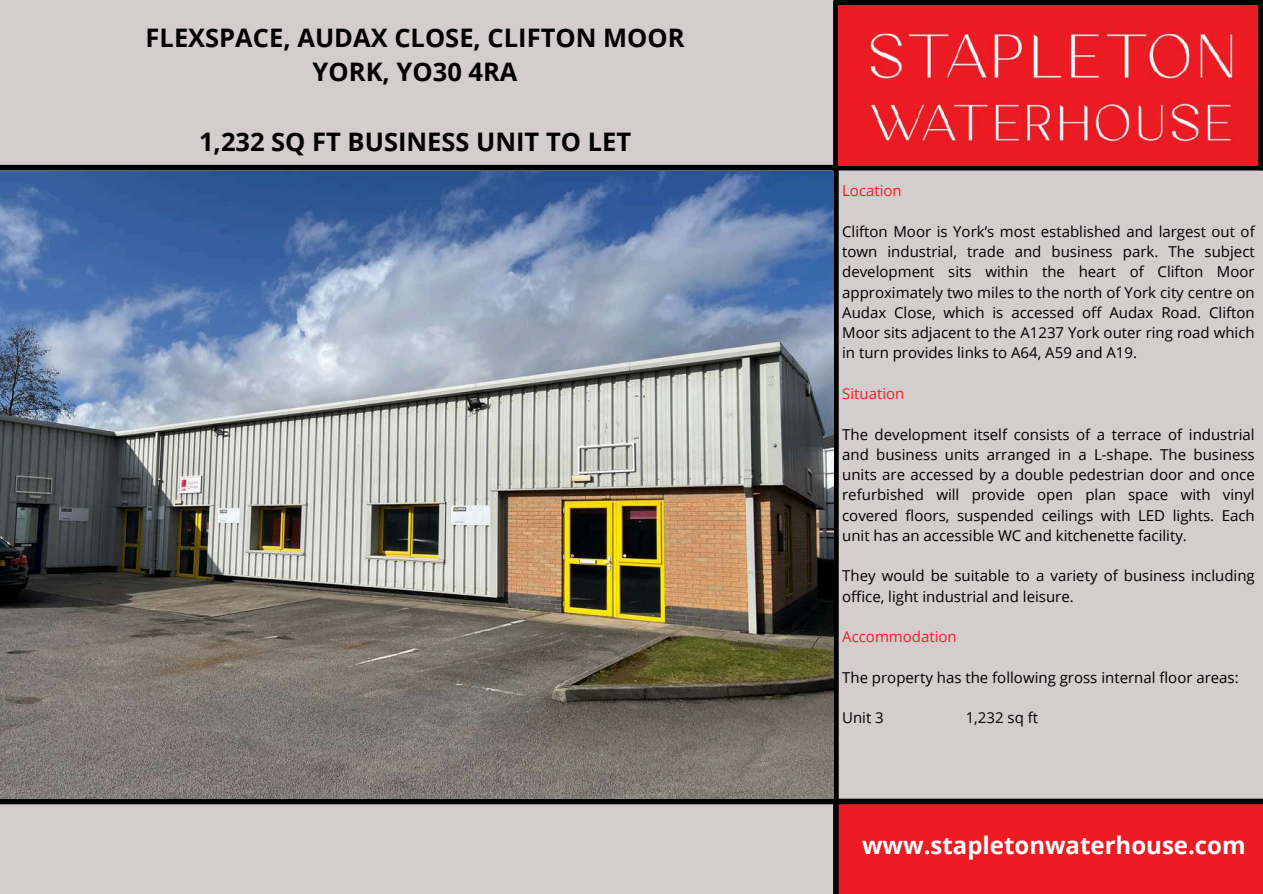
<style>
.page{position:relative;width:1263px;height:894px;background:#fff}
.page>*{position:absolute;margin:0;border:0;box-sizing:border-box;transform-origin:0 0}
.t1{font:700 25.5px/34.8px "Open Sans";color:#000;text-align:center}
.t2{font:700 24px "Open Sans";color:#fff}
.t3{font:15px/20.2px "Open Sans";color:#000;text-align:justify}
.t4{font:15px "Open Sans";color:#f71d25}
</style>
<div class="page">
<div style="left:0;top:0;width:893px;height:468px;background:#d3cdcd"></div>
<div style="left:845px;top:125px;width:418px;height:673px;background:#d3cdcd"></div>
<div style="left:0;top:753px;width:845px;height:140px;background:#d3cdcd"></div>
<div style="left:836px;top:804px;width:427px;height:89px;background:#ed1c24"></div>
<div style="left:0;top:165px;width:1263px;height:5px;background:#000"></div>
<div style="left:0;top:798px;width:1263px;height:6px;background:#000"></div>
<div style="left:833px;top:2px;width:6px;height:891px;background:#000"></div>
<div style="left:839px;top:0;width:424px;height:6px;background:#000"></div>
<img style="left:839px;top:6px;width:419px;height:159px">
<div style="left:1258px;top:3px;width:5px;height:165px;background:#000"></div>
<img style="left:0;top:172px;width:833px;height:626px">
<h1 class="t1" style="left:146px;top:19px;width:540px">FLEXSPACE, AUDAX CLOSE, CLIFTON MOOR<br>YORK, YO30 4RA</h1>
<h1 class="t1" style="left:199px;top:124px;width:433px">1,232 SQ FT BUSINESS UNIT TO LET</h1>
<p class="t4" style="left:842px;top:180px;width:61px">Location</p>
<p class="t3" style="left:842px;top:221px;width:414px">Clifton Moor is York’s most established and largest out of town industrial, trade and business park. The subject development sits within the heart of Clifton Moor approximately two miles to the north of York city centre on Audax Close, which is accessed off Audax Road. Clifton Moor sits adjacent to the A1237 York outer ring road which in turn provides links to A64, A59 and A19.</p>
<p class="t4" style="left:842px;top:383px;width:64px">Situation</p>
<p class="t3" style="left:842px;top:423px;width:414px">The development itself consists of a terrace of industrial and business units arranged in a L-shape. The business units are accessed by a double pedestrian door and once refurbished will provide open plan space with vinyl covered floors, suspended ceilings with LED lights. Each unit has an accessible WC and kitchenette facility.</p>
<p class="t3" style="left:842px;top:565px;width:414px">They would be suitable to a variety of business including office, light industrial and leisure.</p>
<p class="t4" style="left:842px;top:626px;width:116px">Accommodation</p>
<p class="t3" style="left:842px;top:666px;width:398px">The property has the following gross internal floor areas:</p>
<p class="t3" style="left:842px;top:707px;width:43px">Unit 3</p>
<p class="t3" style="left:966px;top:707px;width:74px">1,232 sq ft</p>
<h2 class="t2" style="left:862px;top:828px;width:385px">www.stapletonwaterhouse.com</h2>
</div>
